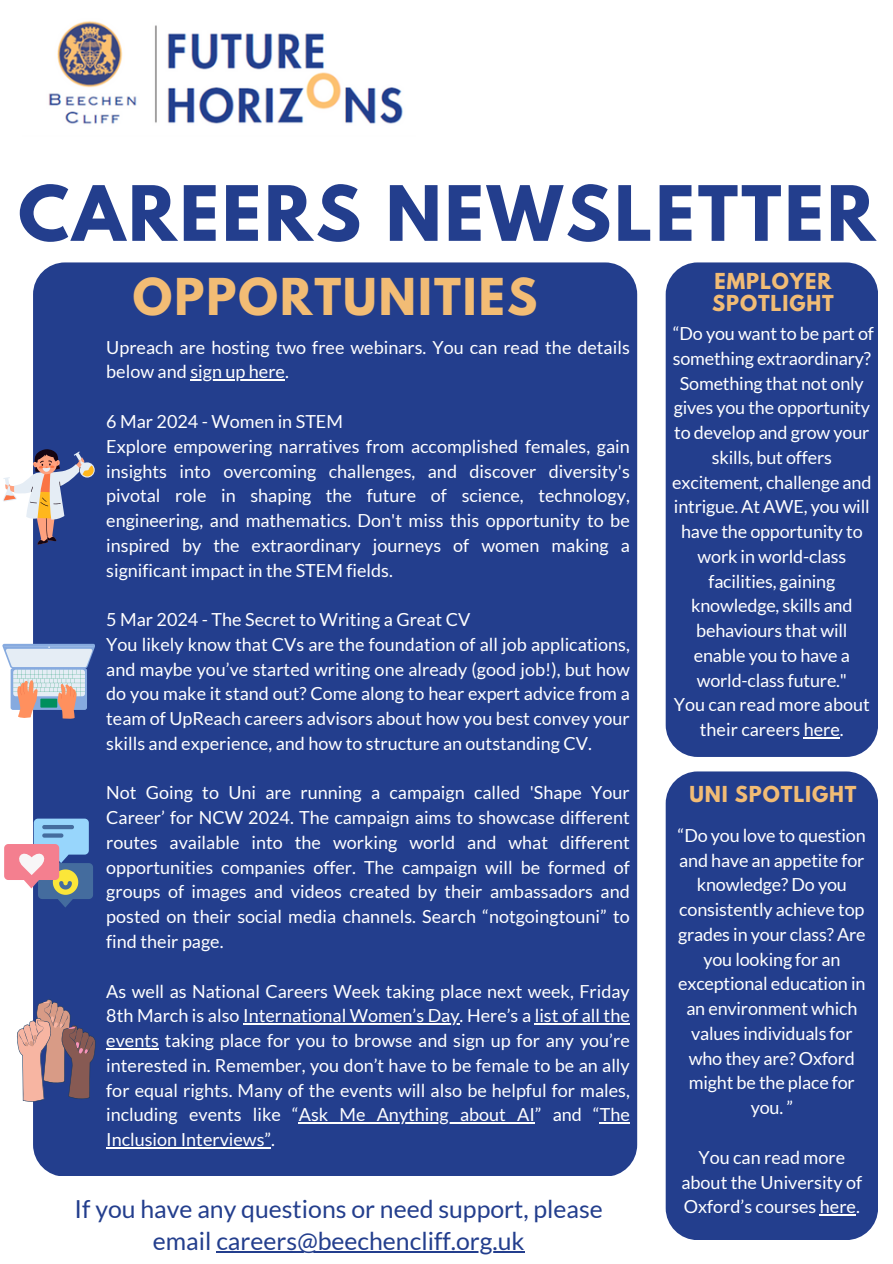
<style>
.page{position:relative;width:893px;height:1264px;background:#fff}
.page>*{position:absolute;margin:0;border:0;box-sizing:border-box;transform-origin:0 0}
.t1{font:700 67.5px "League Spartan";letter-spacing:.045em;color:#233e8d}
.t2{font:700 45px "League Spartan";letter-spacing:.045em;color:#f2bc75}
.t3{font:24.75px/31.7px "Lato";color:#233e8d;text-align:center}
.t4{font:700 19.5px/22.5px "League Spartan";letter-spacing:.045em;color:#f2bc75}
.t5{font:18px/24.8px "Lato";color:#fff;text-align:justify}
</style>
<div class="page">
<div style="left:33px;top:262px;width:604px;height:913px;background:#233e8d;border-radius:32px"></div>
<div style="left:665px;top:262px;width:213px;height:494px;background:#233e8d;border-radius:32px"></div>
<div style="left:665px;top:771px;width:213px;height:469px;background:#233e8d;border-radius:32px"></div>
<hr style="left:216px;top:1251px;width:308px;height:2px;background:#233e8d">
<img style="left:48px;top:21px;width:355px;height:103px">
<hr style="left:190px;top:379px;width:95px;height:2px;background:#fff">
<hr style="left:243px;top:1023px;width:216px;height:1px;background:#fff">
<hr style="left:534px;top:1023px;width:95px;height:1px;background:#fff">
<hr style="left:106px;top:1048px;width:53px;height:1px;background:#fff">
<hr style="left:299px;top:1122px;width:236px;height:1px;background:#fff">
<hr style="left:599px;top:1122px;width:30px;height:1px;background:#fff">
<hr style="left:106px;top:1147px;width:165px;height:1px;background:#fff">
<svg style="left:3px;top:449px;width:92px;height:96px"></svg>
<svg style="left:2px;top:644px;width:93px;height:75px"></svg>
<svg style="left:4px;top:818px;width:89px;height:89px"></svg>
<svg style="left:17px;top:999px;width:79px;height:103px"></svg>
<hr style="left:803px;top:737px;width:36px;height:1px;background:#fff">
<hr style="left:819px;top:1214px;width:37px;height:1px;background:#fff">
<p class="t1" style="left:18px;top:180px;width:858px">CAREERS NEWSLETTER</p>
<p class="t2" style="left:133px;top:274px;width:406px">OPPORTUNITIES</p>
<p class="t5" style="left:106px;top:334px;width:525px">Upreach are hosting two free webinars. You can read the details below and sign up here.</p>
<p class="t5" style="left:106px;top:408px;width:525px;text-align:left">6 Mar 2024 - Women in STEM<br>Explore empowering narratives from accomplished females, gain insights into overcoming challenges, and discover diversity's</p>
<p class="t5" style="left:106px;top:483px;width:525px">pivotal role in shaping the future of science, technology, engineering, and mathematics. Don't miss this opportunity to be inspired by the extraordinary journeys of women making a significant impact in the STEM fields.</p>
<p class="t5" style="left:106px;top:606px;width:525px">5 Mar 2024 - The Secret to Writing a Great CV<br>You likely know that CVs are the foundation of all job applications,</p>
<h4 class="t5" style="left:106px;top:656px;width:525px">and maybe you’ve started writing one already (good job!), but how do you make it stand out? Come along to hear expert advice from a team of UpReach careers advisors about how you best convey your skills and experience, and how to structure an outstanding CV.</h4>
<h4 class="t5" style="left:106px;top:780px;width:525px">Not Going to Uni are running a campaign called 'Shape Your</h4>
<p class="t5" style="left:106px;top:804px;width:525px">Career’ for NCW 2024. The campaign aims to showcase different routes available into the working world and what different opportunities companies offer. The campaign will be formed of groups of images and videos created by their ambassadors and posted on their social media channels. Search “notgoingtouni” to find their page.</p>
<p class="t5" style="left:106px;top:978px;width:525px">As well as National Careers Week taking place next week, Friday</p>
<p class="t5" style="left:106px;top:1002px;width:525px">8th March is also International Women’s Day. Here’s a list of all the</p>
<p class="t5" style="left:106px;top:1027px;width:525px">events taking place for you to browse and sign up for any you’re interested in. Remember, you don’t have to be female to be an ally for equal rights. Many of the events will also be helpful for males, including events like “Ask Me Anything about AI” and “The</p>
<p class="t5" style="left:106px;top:1126px;width:170px">Inclusion Interviews”.</p>
<h1 class="t3" style="left:75px;top:1192px;width:529px">If you have any questions or need support, please email careers@beechencliff.org.uk</h1>
<p class="t4" style="left:712px;top:272px;width:123px">EMPLOYER<br>SPOTLIGHT</p>
<h4 class="t5" style="left:672px;top:321px;width:203px;text-align:center">“Do you want to be part of something extraordinary?<br>Something that not only gives you the opportunity to develop and grow your skills, but offers excitement, challenge and intrigue. At AWE, you will have the opportunity to work in world-class facilities, gaining knowledge, skills and behaviours that will enable you to have a world-class future."</h4>
<p class="t5" style="left:673px;top:692px;width:198px;text-align:center">You can read more about their careers here.</p>
<p class="t4" style="left:689px;top:785px;width:169px">UNI SPOTLIGHT</p>
<p class="t5" style="left:678px;top:822px;width:189px;text-align:center">“Do you love to question and have an appetite for knowledge? Do you consistently achieve top grades in your class? Are you looking for an exceptional education in an environment which values individuals for who they are? Oxford might be the place for you. ”</p>
<p class="t5" style="left:681px;top:1144px;width:182px;text-align:center">You can read more about the University of<br>Oxford’s courses here.</p>
</div>
